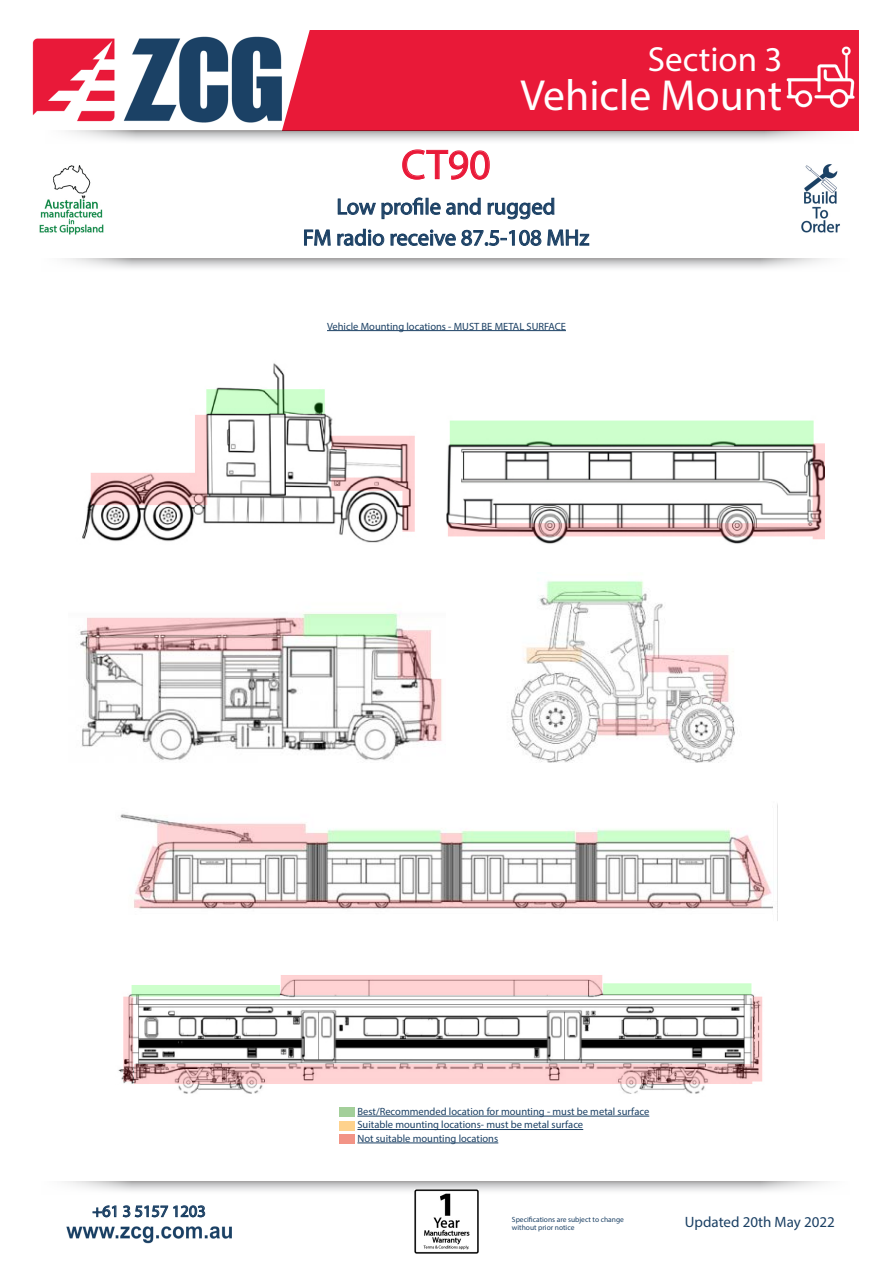
<style>
.page{position:relative;width:893px;height:1263px;background:#fff}
.page>*{position:absolute;margin:0;border:0;box-sizing:border-box;transform-origin:0 0}
.t1{font:43.65px "Myriad Pro";color:#fff}
.t2{font:42px "Myriad Pro";color:#e91938}
.t3{font:34.95px "Myriad Pro";color:#fff}
.t4{font:22.5px "Myriad Pro";color:#1b4064}
.t5{font:16.5px "Myriad Pro";color:#1b4064}
.t6{font:15px "Myriad Pro";color:#1b4064}
.t7{font:10.5px "Myriad Pro";color:#1b4064}
.t8{font:7.5px "Myriad Pro";color:#1b4064}
</style>
<div class="page">
<img style="left:66px;top:1226px;width:166px;height:17px">
<svg style="left:92px;top:1205px;width:114px;height:13px"></svg>
<svg style="left:64px;top:1181px;width:764px;height:13px"></svg>
<svg style="left:65px;top:259px;width:762px;height:10px"></svg>
<div style="left:273px;top:30px;width:586px;height:101px;background:#e91938"></div>
<svg style="left:68px;top:131px;width:764px;height:10px"></svg>
<svg style="left:304px;top:229px;width:27px;height:17px"></svg>
<svg style="left:337px;top:149px;width:253px;height:97px"></svg>
<img style="left:32px;top:37px;width:250px;height:86px">
<img style="left:414px;top:1190px;width:64px;height:64px">
<img style="left:801px;top:164px;width:39px;height:69px">
<img style="left:785px;top:44px;width:72px;height:72px">
<hr style="left:357px;top:1116px;width:292px;height:1px;background:#1b4064">
<hr style="left:357px;top:1129px;width:226px;height:1px;background:#1b4064">
<hr style="left:357px;top:1143px;width:141px;height:1px;background:#1b4064">
<img style="left:120px;top:814px;width:653px;height:95px">
<img style="left:118px;top:975px;width:645px;height:119px">
<img style="left:82px;top:363px;width:743px;height:181px">
<img style="left:80px;top:581px;width:655px;height:181px">
<div style="left:339px;top:1107px;width:16px;height:10px;background:#a3cf9a"></div>
<div style="left:339px;top:1120px;width:16px;height:10px;background:#fed28d"></div>
<div style="left:339px;top:1134px;width:16px;height:10px;background:#f29486"></div>
<hr style="left:327px;top:330px;width:239px;height:1px;background:#1b4064">
<img style="left:39px;top:165px;width:65px;height:70px">
<p class="t3" style="left:648px;top:38px;width:136px">Section 3</p>
<p class="t1" style="left:520px;top:69px;width:264px">Vehicle Mount</p>
<p class="t2" style="left:401px;top:139px;width:91px">CT90</p>
<p class="t4" style="left:337px;top:193px;width:220px">Low profile and rugged</p>
<p class="t4" style="left:303px;top:224px;width:288px">FM radio receive 87.5-108 MHz</p>
<p class="t7" style="left:327px;top:320px;width:240px">Vehicle Mounting locations - MUST BE METAL SURFACE</p>
<p class="t5" style="left:92px;top:1201px;width:115px">+61 3 5157 1203</p>
<p class="t7" style="left:357px;top:1105px;width:293px">Best/Recommended location for mounting - must be metal surface</p>
<p class="t7" style="left:357px;top:1118px;width:227px">Suitable mounting locations- must be metal surface</p>
<p class="t7" style="left:357px;top:1132px;width:142px">Not suitable mounting locations</p>
<p class="t8" style="left:512px;top:1214px;width:113px">Specifications are subject to change</p>
<p class="t8" style="left:512px;top:1223px;width:64px">without prior notice</p>
<p class="t6" style="left:685px;top:1213px;width:152px">Updated 20th May 2022</p>
</div>
